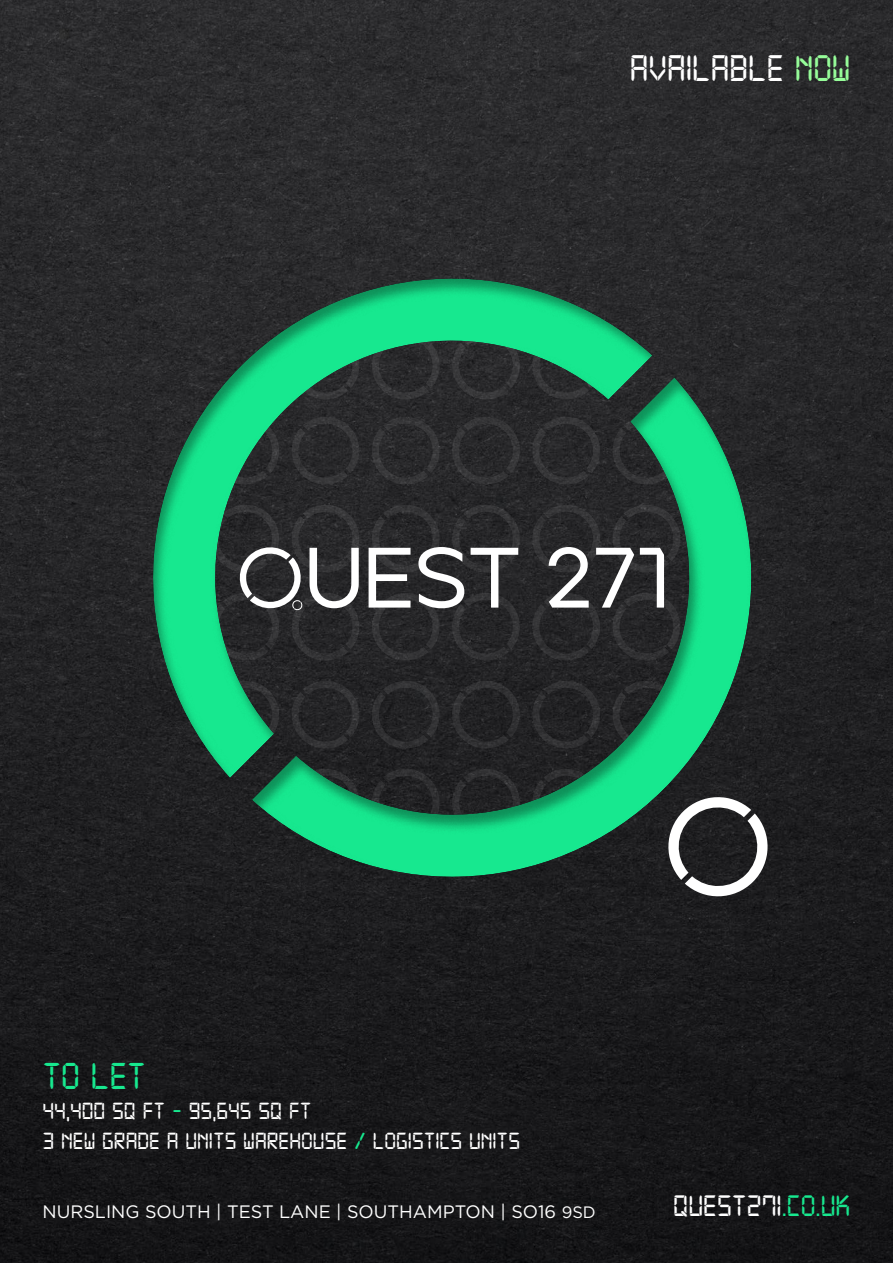
<style>
.page{position:relative;width:893px;height:1263px;background:#fff}
.page>*{position:absolute;margin:0;border:0;box-sizing:border-box;transform-origin:0 0}
.t1{font:39.75px "Digital 7";color:#17e88f}
.t2{font:39.45px "Digital 7";color:#fff}
.t3{font:31.5px "Digital 7";color:#fff}
.t4{font:24.9px/29.8px "Digital 7";color:#fff}
.t5{font:18px "Gotham";color:#fff}
.s1{color:#96fc99}
.s2{color:#17e88f}
.s3{font-size:16.5px}
</style>
<div class="page">
<img style="left:0;top:0;width:893px;height:1263px">
<div style="left:238px;top:366px;width:526px;height:511px;background:#000;opacity:.38"></div>
<div style="left:139px;top:267px;width:526px;height:511px;background:#000;opacity:.38"></div>
<svg style="left:664px;top:792px;width:108px;height:109px"></svg>
<svg style="left:531px;top:501px;width:153px;height:163px;background:#3b3c3e"></svg>
<svg style="left:210px;top:501px;width:313px;height:163px;background:#3c4342"></svg>
<h2 class="t2" style="left:630px;top:51px;width:222px">AVAILABLE <span class="s1">NOW</span></h2>
<h1 class="t1" style="left:43px;top:1059px;width:105px">TO LET</h1>
<p class="t4" style="left:43px;top:1096px;width:479px">44,400 sq ft <span class="s2">-</span> 95,645 sq ft<br>3 NEW GRADE A UNITS WAREHOUSE <span class="s2">/</span> LOGISTICS UNITS</p>
<p class="t5" style="left:43px;top:1200px;width:555px">NURSLING SOUTH | TEST LANE | SOUTHAMPTON | SO16 <span class="s3">9SD</span></p>
<p class="t3" style="left:673px;top:1191px;width:179px">QUEST271<span class="s2">.CO.UK</span></p>
</div>
